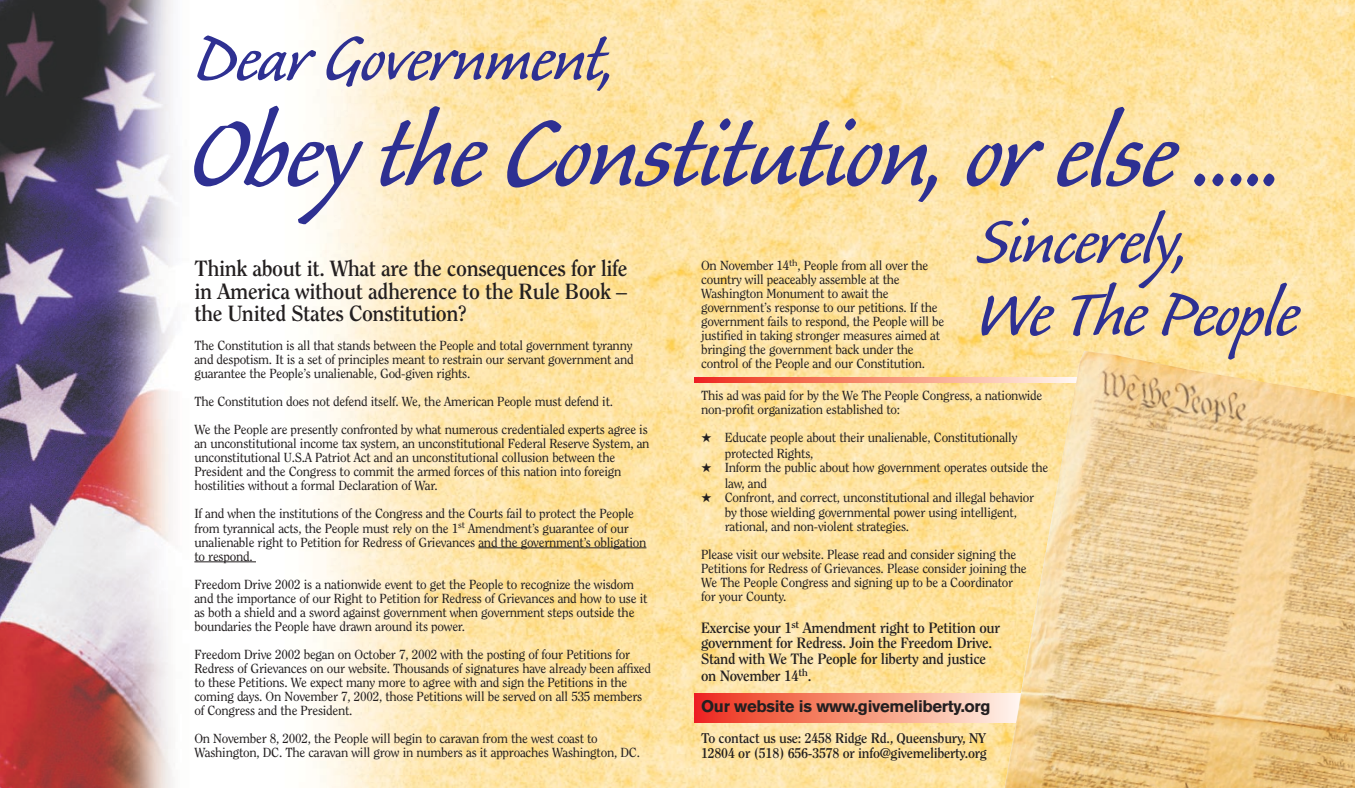
<style>
.page{position:relative;width:1355px;height:788px;background:#fff}
.page>*{position:absolute;margin:0;border:0;box-sizing:border-box;transform-origin:0 0}
.t1{font:126px "Caliban";letter-spacing:-.02em;color:#2e3092}
.t2{font:84px/72.6px "Caliban";letter-spacing:-.02em;color:#2e3092}
.t3{font:700 21.88px/22.8px "Clearface";letter-spacing:-.02em;color:#231f20;text-align:justify}
.t4{font:700 16.62px "Akzidenz Grotesk BE";letter-spacing:-.02em;color:#231f20}
.t5{font:700 14.88px/16.1px "Clearface";letter-spacing:-.02em;color:#231f20}
.t6{font:700 14px/14.9px "Clearface";letter-spacing:-.02em;color:#231f20}
.t7{font:13.12px/14px "Clearface";letter-spacing:-.02em;color:#231f20}
</style>
<div class="page">
<img style="left:244px;top:0;width:1110px;height:787px">
<img style="left:0;top:0;width:175px;height:787px">
<svg style="left:694px;top:693px;width:289px;height:29px;background:#f5866f"></svg>
<hr style="left:478px;top:547px;width:71px;height:1px;background:#231f20">
<hr style="left:549px;top:547px;width:37px;height:1px;background:#231f20">
<hr style="left:586px;top:547px;width:60px;height:1px;background:#231f20">
<svg style="left:194px;top:561px;width:19px;height:1px"></svg>
<hr style="left:213px;top:561px;width:43px;height:1px;background:#231f20">
<svg style="left:694px;top:377px;width:289px;height:5px"></svg>
<img style="left:983px;top:351px;width:371px;height:436px">
<h2 class="t2" style="left:195px;top:29px;width:422px">Dear Government,</h2>
<h1 class="t1" style="left:189px;top:106px;width:1095px">Obey the Constitution, or else …..</h1>
<h2 class="t2" style="left:976px;top:212px;width:323px">Sincerely,<br>We The People</h2>
<h3 class="t3" style="left:194px;top:258px;width:435px">Think about it. What are the consequences for life in America without adherence to the Rule Book – the United States Constitution?</h3>
<p class="t7" style="left:194px;top:339px;width:441px;text-align:justify">The Constitution is all that stands between the People and total government tyranny and despotism. It is a set of principles meant to restrain our servant government and guarantee the People’s unalienable, God-given rights.</p>
<p class="t7" style="left:194px;top:388px;width:455px;line-height:28px">The Constitution does not defend itself. We, the American People must defend it.<br>We the People are presently confronted by what numerous credentialed experts agree is</p>
<p class="t7" style="left:194px;top:437px;width:457px">an unconstitutional income tax system, an unconstitutional Federal Reserve System, an unconstitutional U.S.A Patriot Act and an unconstitutional collusion between the President and the Congress to commit the armed forces of this nation into foreign hostilities without a formal Declaration of War.</p>
<p class="t7" style="left:194px;top:506px;width:453px;line-height:14.3px">If and when the institutions of the Congress and the Courts fail to protect the People from tyrannical acts, the People must rely on the 1<sup>st</sup> Amendment’s guarantee of our unalienable right to Petition for Redress of Grievances and the government’s obligation to respond.</p>
<p class="t7" style="left:194px;top:578px;width:454px">Freedom Drive 2002 is a nationwide event to get the People to recognize the wisdom and the importance of our Right to Petition for Redress of Grievances and how to use it as both a shield and a sword against government when government steps outside the boundaries the People have drawn around its power.</p>
<p class="t7" style="left:194px;top:648px;width:458px">Freedom Drive 2002 began on October 7, 2002 with the posting of four Petitions for Redress of Grievances on our website. Thousands of signatures have already been affixed to these Petitions. We expect many more to agree with and sign the Petitions in the coming days. On November 7, 2002, those Petitions will be served on all 535 members of Congress and the President.</p>
<p class="t7" style="left:194px;top:732px;width:447px">On November 8, 2002, the People will begin to caravan from the west coast to<br>Washington, DC. The caravan will grow in numbers as it approaches Washington, DC.</p>
<p class="t7" style="left:701px;top:259px;width:245px">On November 14<sup>th</sup>, People from all over the country will peaceably assemble at the Washington Monument to await the government’s response to our petitions. If the government fails to respond, the People will be justified in taking stronger measures aimed at bringing the government back under the control of the People and our Constitution.</p>
<p class="t7" style="left:701px;top:389px;width:343px">This ad was paid for by the We The People Congress, a nationwide non-profit organization established to:</p>
<p class="t7" style="left:724px;top:431px;width:294px;line-height:15.6px;text-indent:-24px">★ Educate people about their unalienable, Constitutionally protected Rights,</p>
<p class="t7" style="left:724px;top:460px;width:325px;line-height:15.6px;text-indent:-24px">★ Inform the public about how government operates outside the law, and</p>
<p class="t7" style="left:701px;top:490px;width:335px;line-height:15.6px;text-align:center">★ Confront, and correct, unconstitutional and illegal behavior by those wielding governmental power using intelligent,</p>
<p class="t7" style="left:701px;top:513px;width:316px;line-height:28px;text-indent:24px">rational, and non-violent strategies.<br>Please visit our website. Please read and consider signing the</p>
<p class="t7" style="left:701px;top:562px;width:327px">Petitions for Redress of Grievances. Please consider joining the<br>We The People Congress and signing up to be a Coordinator for your County.</p>
<p class="t5" style="left:701px;top:620px;width:301px">Exercise your 1<sup>st</sup> Amendment right to Petition our government for Redress. Join the Freedom Drive.<br>Stand with We The People for liberty and justice on November 14<sup>th</sup>.</p>
<p class="t4" style="left:701px;top:700px;width:291px">Our website is www.givemeliberty.org</p>
<p class="t6" style="left:701px;top:732px;width:287px">To contact us use: 2458 Ridge Rd., Queensbury, NY<br>12804 or (518) 656-3578 or info@givemeliberty.org</p>
</div>
